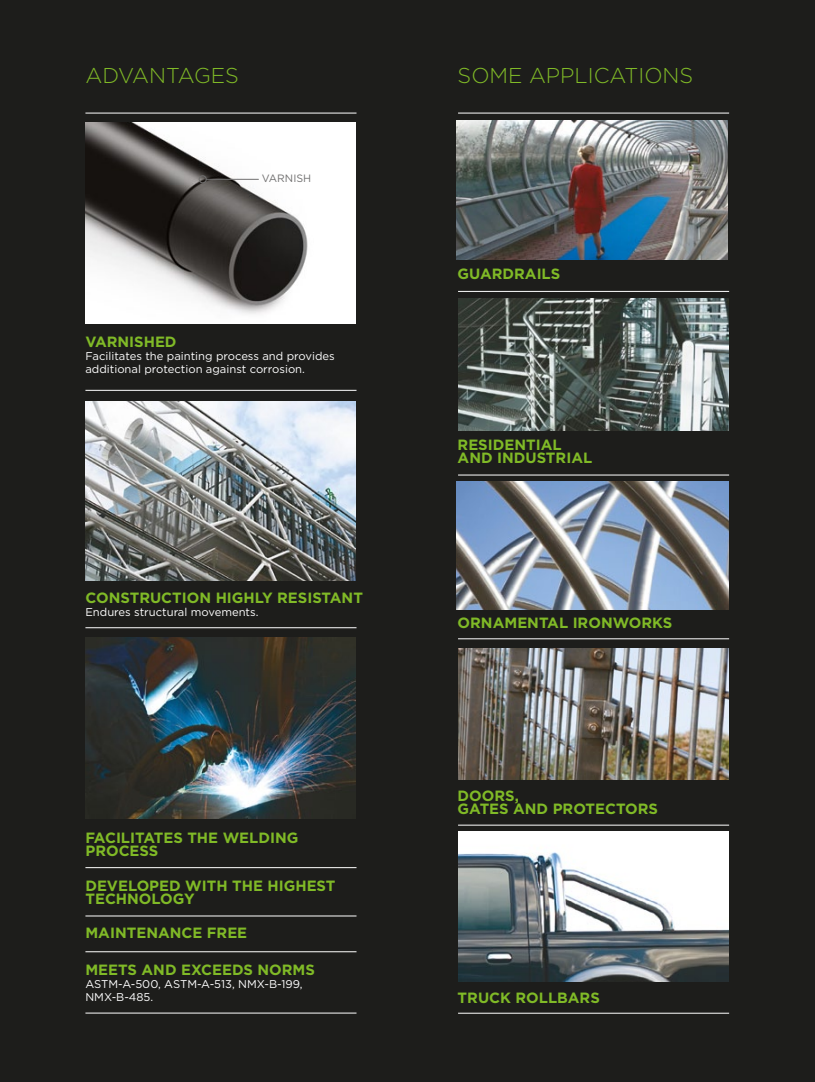
<style>
.page{position:relative;width:815px;height:1082px;background:#1d1d1b}
.page>*{position:absolute;margin:0;border:0;box-sizing:border-box;transform-origin:0 0}
.t1{font:300 21.5px "Gotham";color:#80ba27}
.t2{font:700 14.88px/13.2px "Gotham";color:#80ba27}
.t3{font:11.25px/13.2px "Gotham";color:#fff}
.t4{font:10.62px "Gotham";color:#706f6f}
</style>
<div class="page">
<img style="left:85px;top:123px;width:271px;height:200px">
<hr style="left:85px;top:113px;width:271px;height:1px;background:#fff">
<hr style="left:85px;top:390px;width:271px;height:1px;background:#fff">
<hr style="left:458px;top:113px;width:271px;height:1px;background:#fff">
<hr style="left:458px;top:291px;width:271px;height:1px;background:#fff">
<hr style="left:458px;top:475px;width:271px;height:1px;background:#fff">
<hr style="left:458px;top:638px;width:271px;height:1px;background:#fff">
<hr style="left:458px;top:825px;width:271px;height:1px;background:#fff">
<hr style="left:458px;top:1013px;width:271px;height:1px;background:#fff">
<hr style="left:85px;top:867px;width:271px;height:1px;background:#fff">
<hr style="left:85px;top:915px;width:271px;height:1px;background:#fff">
<hr style="left:85px;top:951px;width:271px;height:1px;background:#fff">
<hr style="left:85px;top:1012px;width:271px;height:1px;background:#fff">
<hr style="left:85px;top:627px;width:271px;height:1px;background:#fff">
<hr style="left:206px;top:179px;width:52px;height:1px;background:#706f6f">
<div style="left:199px;top:175px;width:8px;height:8px;border:1px solid #706f6f;border-radius:50%"></div>
<img style="left:85px;top:402px;width:271px;height:178px">
<img style="left:85px;top:637px;width:271px;height:181px">
<img style="left:456px;top:121px;width:272px;height:138px">
<img style="left:458px;top:298px;width:271px;height:133px">
<img style="left:457px;top:482px;width:272px;height:127px">
<img style="left:458px;top:648px;width:271px;height:131px">
<img style="left:458px;top:831px;width:271px;height:150px">
<h1 class="t1" style="left:85px;top:62px;width:155px">ADVANTAGES</h1>
<p class="t4" style="left:262px;top:172px;width:51px">VARNISH</p>
<p class="t2" style="left:85px;top:335px;width:93px">VARNISHED</p>
<p class="t3" style="left:85px;top:349px;width:251px">Facilitates the painting process and provides additional protection against corrosion.</p>
<p class="t2" style="left:85px;top:590px;width:279px">CONSTRUCTION HIGHLY RESISTANT</p>
<p class="t3" style="left:85px;top:605px;width:175px">Endures structural movements.</p>
<p class="t2" style="left:85px;top:831px;width:214px">FACILITATES THE WELDING<br>PROCESS</p>
<p class="t2" style="left:85px;top:879px;width:252px">DEVELOPED WITH THE HIGHEST<br>TECHNOLOGY</p>
<p class="t2" style="left:85px;top:926px;width:163px">MAINTENANCE FREE</p>
<p class="t2" style="left:85px;top:962px;width:231px">MEETS AND EXCEEDS NORMS</p>
<p class="t3" style="left:85px;top:977px;width:219px">ASTM-A-500, ASTM-A-513, NMX-B-199,<br>NMX-B-485.</p>
<h1 class="t1" style="left:458px;top:62px;width:237px">SOME APPLICATIONS</h1>
<p class="t2" style="left:458px;top:267px;width:104px">GUARDRAILS</p>
<p class="t2" style="left:458px;top:438px;width:136px">RESIDENTIAL<br>AND INDUSTRIAL</p>
<p class="t2" style="left:458px;top:616px;width:216px">ORNAMENTAL IRONWORKS</p>
<p class="t2" style="left:458px;top:789px;width:202px">DOORS,<br>GATES AND PROTECTORS</p>
<p class="t2" style="left:458px;top:991px;width:144px">TRUCK ROLLBARS</p>
</div>
